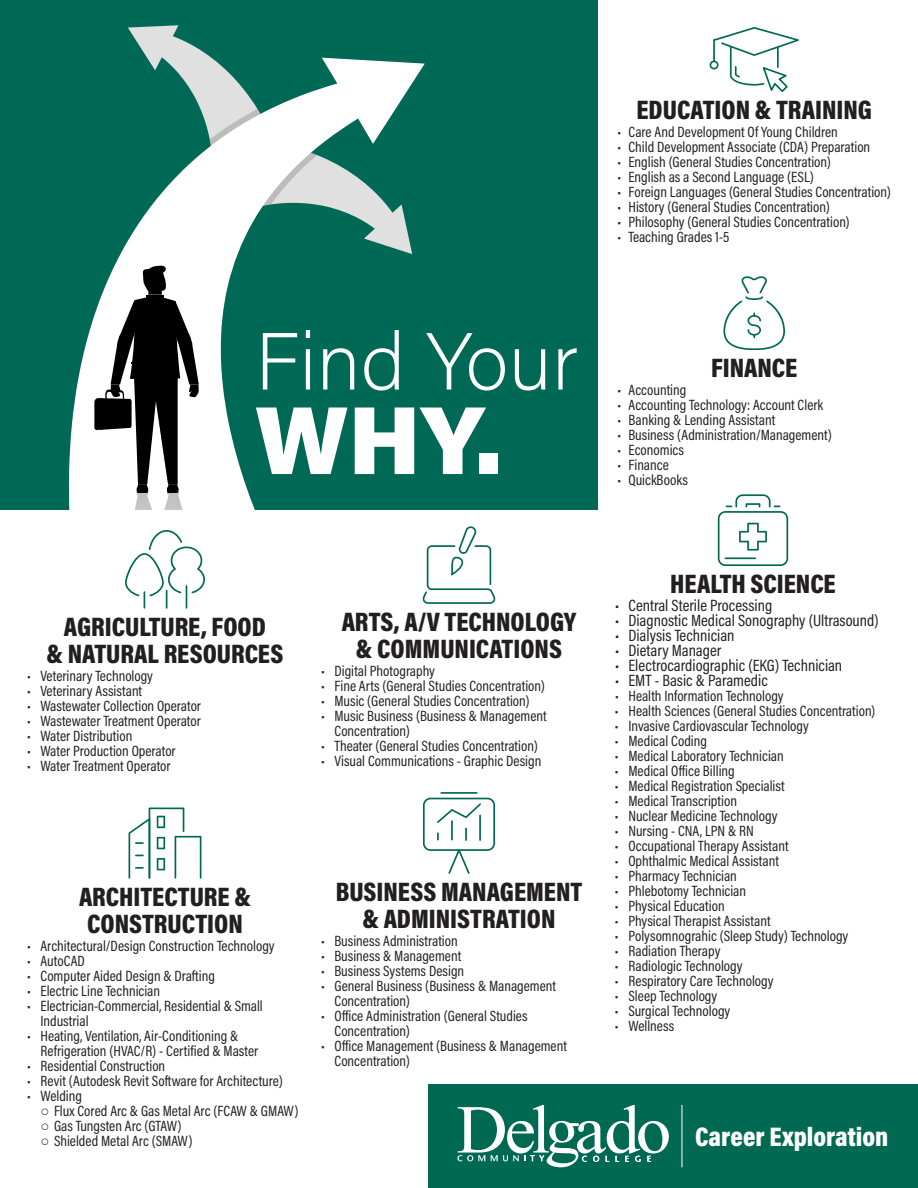
<style>
.page{position:relative;width:918px;height:1188px;background:#fff}
.page>*{position:absolute;margin:0;border:0;box-sizing:border-box;transform-origin:0 0}
.t1{font:900 96.6px "Acumin Pro";color:#fff}
.t2{font:200 80.7px "Acumin Pro";color:#fff}
.t3{font:900 27.15px "Acumin Pro Cond";color:#fff}
.t4{font:900 27px/27px "Acumin Pro Cond";color:#231f20}
.t5{font:16.5px "Acumin Pro Cond";color:#231f20}
.t6{font:15px/15px "Acumin Pro Cond";color:#231f20}
.s1{font-family:"Arial"}
</style>
<div class="page">
<div style="left:429px;top:1084px;width:489px;height:104px;background:#006951"></div>
<svg style="left:125px;top:530px;width:80px;height:79px"></svg>
<svg style="left:129px;top:808px;width:72px;height:71px"></svg>
<svg style="left:422px;top:526px;width:74px;height:78px"></svg>
<hr style="left:440px;top:792px;width:38px;height:2px;background:#006951">
<svg style="left:423px;top:798px;width:72px;height:76px"></svg>
<svg style="left:710px;top:27px;width:89px;height:65px"></svg>
<svg style="left:723px;top:276px;width:62px;height:74px"></svg>
<svg style="left:718px;top:494px;width:70px;height:72px"></svg>
<svg style="left:457px;top:1105px;width:212px;height:62px"></svg>
<hr style="left:682px;top:1105px;width:1px;height:62px;background:#fff">
<div style="left:0;top:0;width:597px;height:510px;background:#006956"></div>
<svg style="left:128px;top:25px;width:199px;height:33px"></svg>
<svg style="left:69px;top:58px;width:356px;height:452px"></svg>
<svg style="left:79px;top:266px;width:147px;height:244px;background:#a2a8a7"></svg>
<p class="t2" style="left:255px;top:306px;width:325px">Find Your</p>
<p class="t1" style="left:255px;top:372px;width:248px">WHY.</p>
<p class="t4" style="left:636px;top:96px;width:237px">EDUCATION &amp; TRAINING</p>
<p class="t6" style="left:617px;top:124px;width:222px">• Care And Development Of Young Children</p>
<p class="t6" style="left:617px;top:139px;width:254px">• Child Development Associate (CDA) Preparation</p>
<p class="t6" style="left:617px;top:154px;width:215px">• English (General Studies Concentration)</p>
<p class="t6" style="left:617px;top:169px;width:198px">• English as a Second Language (ESL)</p>
<p class="t6" style="left:617px;top:184px;width:275px">• Foreign Languages (General Studies Concentration)</p>
<p class="t6" style="left:617px;top:199px;width:214px">• History (General Studies Concentration)</p>
<p class="t6" style="left:617px;top:214px;width:234px">• Philosophy (General Studies Concentration)</p>
<p class="t6" style="left:617px;top:229px;width:113px">• Teaching Grades 1-5</p>
<p class="t4" style="left:711px;top:354px;width:88px">FINANCE</p>
<p class="t6" style="left:617px;top:382px;width:70px">• Accounting</p>
<p class="t6" style="left:617px;top:397px;width:207px">• Accounting Technology: Account Clerk</p>
<p class="t6" style="left:617px;top:412px;width:159px">• Banking &amp; Lending Assistant</p>
<p class="t6" style="left:617px;top:427px;width:216px">• Business (Administration/Management)</p>
<p class="t6" style="left:617px;top:442px;width:68px">• Economics</p>
<p class="t6" style="left:617px;top:457px;width:53px">• Finance</p>
<p class="t6" style="left:617px;top:472px;width:72px">• QuickBooks</p>
<p class="t4" style="left:64px;top:612px;width:204px">AGRICULTURE, FOOD</p>
<p class="t4" style="left:47px;top:639px;width:238px">&amp; NATURAL RESOURCES</p>
<p class="t6" style="left:27px;top:668px;width:128px">• Veterinary Technology</p>
<p class="t6" style="left:27px;top:683px;width:117px">• Veterinary Assistant</p>
<p class="t6" style="left:27px;top:698px;width:176px">• Wastewater Collection Operator</p>
<p class="t6" style="left:27px;top:713px;width:175px">• Wastewater Treatment Operator</p>
<p class="t6" style="left:27px;top:728px;width:107px">• Water Distribution</p>
<p class="t6" style="left:27px;top:743px;width:150px">• Water Production Operator</p>
<p class="t6" style="left:27px;top:758px;width:145px">• Water Treatment Operator</p>
<p class="t4" style="left:342px;top:607px;width:236px">ARTS, A/V TECHNOLOGY</p>
<p class="t4" style="left:356px;top:634px;width:208px">&amp; COMMUNICATIONS</p>
<p class="t6" style="left:321px;top:663px;width:115px">• Digital Photography</p>
<p class="t6" style="left:321px;top:678px;width:225px">• Fine Arts (General Studies Concentration)</p>
<p class="t6" style="left:321px;top:693px;width:210px">• Music (General Studies Concentration)</p>
<p class="t6" style="left:334px;top:708px;width:214px;text-indent:-14px">• Music Business (Business &amp; Management<br>Concentration)</p>
<p class="t6" style="left:321px;top:738px;width:218px">• Theater (General Studies Concentration)</p>
<p class="t6" style="left:321px;top:753px;width:222px">• Visual Communications - Graphic Design</p>
<p class="t4" style="left:79px;top:882px;width:173px">ARCHITECTURE &amp;<br>CONSTRUCTION</p>
<p class="t6" style="left:27px;top:938px;width:249px">• Architectural/Design Construction Technology</p>
<p class="t6" style="left:27px;top:953px;width:59px">• AutoCAD</p>
<p class="t6" style="left:27px;top:968px;width:189px">• Computer Aided Design &amp; Drafting</p>
<p class="t6" style="left:27px;top:983px;width:135px">• Electric Line Technician</p>
<p class="t6" style="left:40px;top:998px;width:224px;text-indent:-14px">• Electrician-Commercial, Residential &amp; Small<br>Industrial</p>
<p class="t6" style="left:40px;top:1028px;width:219px;text-indent:-14px">• Heating, Ventilation, Air-Conditioning &amp;<br>Refrigeration (HVAC/R) - Certified &amp; Master</p>
<p class="t6" style="left:27px;top:1058px;width:140px">• Residential Construction</p>
<p class="t6" style="left:27px;top:1073px;width:257px">• Revit (Autodesk Revit Software for Architecture)</p>
<p class="t6" style="left:27px;top:1088px;width:57px">• Welding</p>
<p class="t6" style="left:40px;top:1103px;width:259px"><span class="s1">○</span> Flux Cored Arc &amp; Gas Metal Arc (FCAW &amp; GMAW)</p>
<p class="t6" style="left:40px;top:1118px;width:143px"><span class="s1">○</span> Gas Tungsten Arc (GTAW)</p>
<p class="t6" style="left:40px;top:1133px;width:153px"><span class="s1">○</span> Shielded Metal Arc (SMAW)</p>
<p class="t4" style="left:336px;top:877px;width:248px">BUSINESS MANAGEMENT</p>
<p class="t4" style="left:362px;top:904px;width:195px">&amp; ADMINISTRATION</p>
<p class="t6" style="left:321px;top:933px;width:138px">• Business Administration</p>
<p class="t6" style="left:321px;top:948px;width:142px">• Business &amp; Management</p>
<p class="t6" style="left:321px;top:963px;width:145px">• Business Systems Design</p>
<p class="t6" style="left:334px;top:978px;width:223px;text-indent:-14px">• General Business (Business &amp; Management<br>Concentration)</p>
<p class="t6" style="left:334px;top:1008px;width:195px;text-indent:-14px">• Office Administration (General Studies<br>Concentration)</p>
<p class="t6" style="left:334px;top:1038px;width:234px;text-indent:-14px">• Office Management (Business &amp; Management<br>Concentration)</p>
<p class="t4" style="left:670px;top:570px;width:167px">HEALTH SCIENCE</p>
<p class="t5" style="left:615px;top:595px;width:159px">• Central Sterile Processing</p>
<p class="t5" style="left:615px;top:610px;width:265px">• Diagnostic Medical Sonography (Ultrasound)</p>
<p class="t5" style="left:615px;top:625px;width:121px">• Dialysis Technician</p>
<p class="t5" style="left:615px;top:640px;width:108px">• Dietary Manager</p>
<p class="t5" style="left:615px;top:655px;width:229px">• Electrocardiographic (EKG) Technician</p>
<p class="t5" style="left:615px;top:670px;width:154px">• EMT - Basic &amp; Paramedic</p>
<p class="t6" style="left:615px;top:688px;width:170px">• Health Information Technology</p>
<p class="t6" style="left:615px;top:703px;width:262px">• Health Sciences (General Studies Concentration)</p>
<p class="t6" style="left:615px;top:718px;width:195px">• Invasive Cardiovascular Technology</p>
<p class="t6" style="left:615px;top:733px;width:94px">• Medical Coding</p>
<p class="t6" style="left:615px;top:748px;width:170px">• Medical Laboratory Technician</p>
<p class="t6" style="left:615px;top:763px;width:121px">• Medical Office Billing</p>
<p class="t6" style="left:615px;top:778px;width:171px">• Medical Registration Specialist</p>
<p class="t6" style="left:615px;top:793px;width:124px">• Medical Transcription</p>
<p class="t6" style="left:615px;top:808px;width:164px">• Nuclear Medicine Technology</p>
<p class="t6" style="left:615px;top:823px;width:140px">• Nursing - CNA, LPN &amp; RN</p>
<p class="t6" style="left:615px;top:838px;width:175px">• Occupational Therapy Assistant</p>
<p class="t6" style="left:615px;top:853px;width:166px">• Ophthalmic Medical Assistant</p>
<p class="t6" style="left:615px;top:868px;width:123px">• Pharmacy Technician</p>
<p class="t6" style="left:615px;top:883px;width:133px">• Phlebotomy Technician</p>
<p class="t6" style="left:615px;top:898px;width:111px">• Physical Education</p>
<p class="t6" style="left:615px;top:913px;width:157px">• Physical Therapist Assistant</p>
<p class="t6" style="left:615px;top:928px;width:235px">• Polysomnograhic (Sleep Study) Technology</p>
<p class="t6" style="left:615px;top:943px;width:107px">• Radiation Therapy</p>
<p class="t6" style="left:615px;top:958px;width:129px">• Radiologic Technology</p>
<p class="t6" style="left:615px;top:973px;width:160px">• Respiratory Care Technology</p>
<p class="t6" style="left:615px;top:988px;width:104px">• Sleep Technology</p>
<p class="t6" style="left:615px;top:1003px;width:117px">• Surgical Technology</p>
<p class="t6" style="left:615px;top:1018px;width:61px">• Wellness</p>
<p class="t3" style="left:695px;top:1119px;width:195px">Career Exploration</p>
</div>
